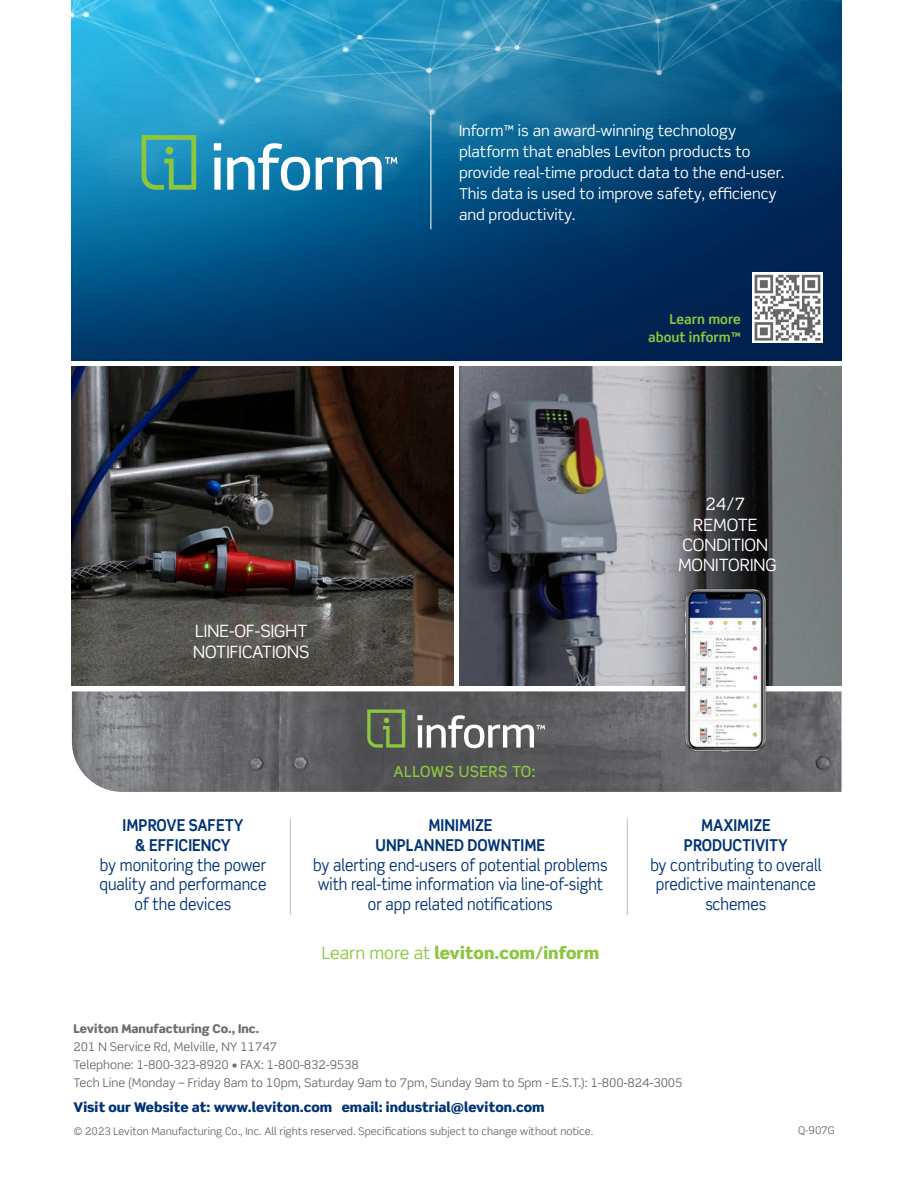
<style>
.page{position:relative;width:918px;height:1188px;background:#fff}
.page>*{position:absolute;margin:0;border:0;box-sizing:border-box;transform-origin:0 0}
.t1{font:16.95px/20.4px "Scene Std";color:#fff}
.t2{font:900 16.95px "Scene Std";color:#8bc63e}
.t3{font:16.35px/19.6px "Scene Std";color:#013374;text-align:center;scale:.9 1}
.t4{font:500 15.3px "Scene Std";letter-spacing:.03em;color:#8bc63e}
.t5{font:15px/21px "Scene Std";color:#fff}
.t6{font:900 13.5px "Scene Std";color:#013374}
.t7{font:700 13.5px/18px "Scene Std";color:#8bc63e;text-align:right}
.t8{font:12px/18px "Scene Std";color:#6c6d70}
.t9{font:900 12px "Scene Std";color:#6c6d70}
.t10{font:10.5px "Scene Std";color:#6c6d70}
.s1{font-weight:700}
.s2{font-weight:400}
</style>
<div class="page">
<img style="left:72px;top:0;width:770px;height:360px">
<hr style="left:290px;top:819px;width:1px;height:96px;background:#bcbdc0">
<hr style="left:627px;top:819px;width:1px;height:96px;background:#bcbdc0">
<img style="left:72px;top:367px;width:381px;height:318px">
<img style="left:460px;top:367px;width:382px;height:318px">
<img style="left:72px;top:691px;width:770px;height:101px">
<svg style="left:417px;top:715px;width:128px;height:33px"></svg>
<svg style="left:367px;top:710px;width:38px;height:38px"></svg>
<img style="left:684px;top:588px;width:83px;height:164px">
<hr style="left:431px;top:113px;width:1px;height:116px;background:#fff">
<svg style="left:214px;top:143px;width:7px;height:47px"></svg>
<svg style="left:227px;top:143px;width:83px;height:48px"></svg>
<svg style="left:316px;top:157px;width:81px;height:33px"></svg>
<svg style="left:142px;top:135px;width:54px;height:55px;background:#43a290"></svg>
<div style="left:165px;top:147px;width:8px;height:8px;background:#8bc63e;border-radius:50%"></div>
<img style="left:752px;top:272px;width:71px;height:70px">
<p class="t5" style="left:459px;top:120px;width:327px">Inform™ is an award-winning technology platform that enables Leviton products to provide real-time product data to the end-user.<br>This data is used to improve safety, efficiency and productivity.</p>
<p class="t7" style="left:648px;top:310px;width:94px">Learn more about inform™</p>
<p class="t1" style="left:193px;top:621px;width:118px">LINE-OF-SIGHT<br>NOTIFICATIONS</p>
<p class="t4" style="left:394px;top:762px;width:143px">ALLOWS USERS TO:</p>
<p class="t1" style="left:678px;top:494px;width:100px;text-align:center">24/7<br>REMOTE<br>CONDITION<br>MONITORING</p>
<p class="t3" style="left:100px;top:815px;width:187px"><span class="s1">IMPROVE SAFETY<br>&amp; EFFICIENCY<br></span>by monitoring the power quality and performance of the devices</p>
<p class="t3" style="left:313px;top:815px;width:329px"><span class="s1">MINIMIZE<br>UNPLANNED DOWNTIME<br></span>by alerting end-users of potential problems with real-time information via line-of-sight or app related notifications</p>
<p class="t3" style="left:650px;top:815px;width:191px"><span class="s1">MAXIMIZE<br>PRODUCTIVITY<br></span>by contributing to overall predictive maintenance schemes</p>
<p class="t2" style="left:322px;top:942px;width:279px"><span class="s2">Learn more at</span> leviton.com/inform</p>
<p class="t9" style="left:74px;top:1021px;width:187px">Leviton Manufacturing Co., Inc.</p>
<p class="t8" style="left:74px;top:1038px;width:205px">201 N Service Rd, Melville, NY 11747</p>
<p class="t8" style="left:74px;top:1056px;width:611px">Telephone: 1-800-323-8920 • FAX: 1-800-832-9538<br>Tech Line (Monday – Friday 8am to 10pm, Saturday 9am to 7pm, Sunday 9am to 5pm - E.S.T.): 1-800-824-3005</p>
<p class="t6" style="left:74px;top:1099px;width:473px">Visit our Website at: www.leviton.com email: industrial@leviton.com</p>
<p class="t10" style="left:74px;top:1125px;width:522px">© 2023 Leviton Manufacturing Co., Inc. All rights reserved. Specifications subject to change without notice.</p>
<p class="t10" style="left:798px;top:1124px;width:38px">Q-907G</p>
</div>
